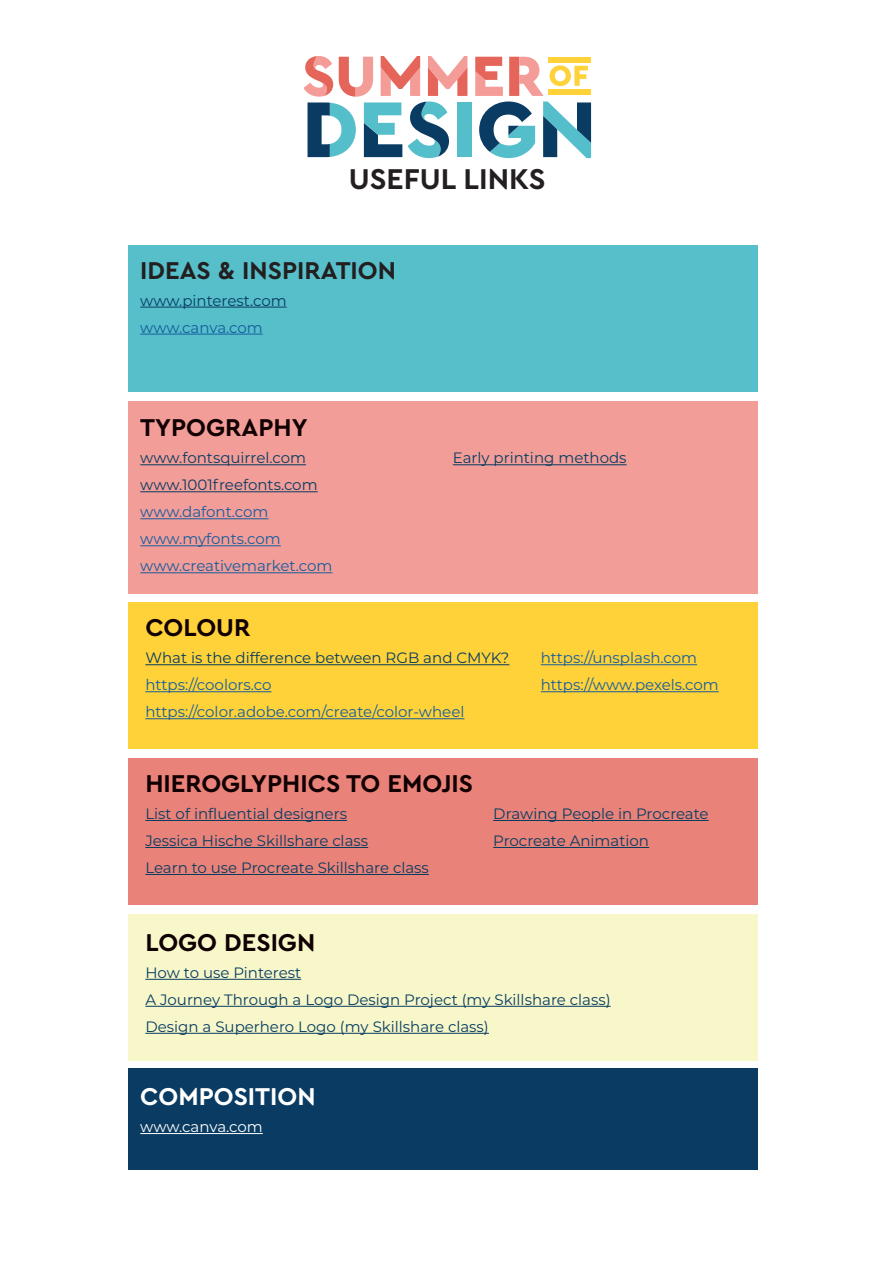
<style>
.page{position:relative;width:893px;height:1263px;background:#fff}
.page>*{position:absolute;margin:0;border:0;box-sizing:border-box;transform-origin:0 0}
.t1{font:700 30px "Cera Basic";color:#231f20}
.t2{font:700 25.5px "Cera Basic";color:#110002}
.t3{font:700 25.5px "Cera Basic";color:#231f20}
.t4{font:700 25.5px "Cera Basic";color:#fff}
.t5{font:15px/27px "Montserrat";color:#083c61}
.t6{font:15px/27px "Montserrat";color:#175d9e}
.t7{font:15px "Montserrat";color:#0a3c63}
.t8{font:15px "Montserrat";letter-spacing:-.005em;color:#fff}
</style>
<div class="page">
<div style="left:128px;top:245px;width:630px;height:146px;background:#56bfca"></div>
<div style="left:128px;top:401px;width:630px;height:192px;background:#f39d98"></div>
<div style="left:128px;top:603px;width:630px;height:146px;background:#fed238"></div>
<div style="left:128px;top:758px;width:630px;height:146px;background:#e98279"></div>
<div style="left:128px;top:914px;width:630px;height:146px;background:#f7f7ca"></div>
<hr style="left:140px;top:307px;width:147px;height:1px;background:#0a3c63">
<hr style="left:140px;top:334px;width:123px;height:1px;background:#175d9e">
<div style="left:128px;top:1068px;width:630px;height:101px;background:#0a3c63"></div>
<hr style="left:140px;top:464px;width:166px;height:1px;background:#083c61">
<hr style="left:140px;top:491px;width:178px;height:1px;background:#083c61">
<hr style="left:140px;top:518px;width:129px;height:1px;background:#175d9e">
<hr style="left:140px;top:545px;width:141px;height:1px;background:#175d9e">
<hr style="left:140px;top:572px;width:192px;height:1px;background:#175d9e">
<hr style="left:145px;top:664px;width:364px;height:1px;background:#083c61">
<hr style="left:145px;top:691px;width:126px;height:1px;background:#175d9e">
<hr style="left:145px;top:718px;width:319px;height:1px;background:#175d9e">
<hr style="left:541px;top:664px;width:156px;height:1px;background:#175d9e">
<hr style="left:541px;top:691px;width:178px;height:1px;background:#175d9e">
<hr style="left:145px;top:820px;width:202px;height:1px;background:#083c61">
<hr style="left:145px;top:847px;width:223px;height:1px;background:#083c61">
<hr style="left:145px;top:874px;width:284px;height:1px;background:#083c61">
<hr style="left:493px;top:820px;width:216px;height:1px;background:#083c61">
<hr style="left:493px;top:847px;width:156px;height:1px;background:#083c61">
<hr style="left:145px;top:979px;width:156px;height:1px;background:#083c61">
<hr style="left:145px;top:1006px;width:466px;height:1px;background:#083c61">
<hr style="left:145px;top:1033px;width:344px;height:1px;background:#083c61">
<hr style="left:140px;top:1133px;width:123px;height:1px;background:#fff">
<div style="left:457px;top:102px;width:14px;height:55px;background:#54bfcb"></div>
<svg style="left:303px;top:56px;width:164px;height:102px"></svg>
<svg style="left:475px;top:57px;width:116px;height:101px"></svg>
<hr style="left:453px;top:464px;width:174px;height:1px;background:#083c61">
<h1 class="t1" style="left:349px;top:161px;width:198px">USEFUL LINKS</h1>
<h2 class="t3" style="left:140px;top:255px;width:257px">IDEAS &amp; INSPIRATION</h2>
<p class="t7" style="left:140px;top:290px;width:148px">www.pinterest.com</p>
<p class="t6" style="left:140px;top:313px;width:124px">www.canva.com</p>
<h2 class="t2" style="left:140px;top:413px;width:169px">TYPOGRAPHY</h2>
<p class="t5" style="left:140px;top:444px;width:179px">www.fontsquirrel.com www.1001freefonts.com</p>
<p class="t6" style="left:140px;top:498px;width:194px">www.dafont.com www.myfonts.com www.creativemarket.com</p>
<p class="t5" style="left:453px;top:444px;width:175px">Early printing methods</p>
<h2 class="t2" style="left:145px;top:613px;width:107px">COLOUR</h2>
<p class="t5" style="left:145px;top:644px;width:366px">What is the difference between RGB and CMYK?</p>
<p class="t6" style="left:145px;top:671px;width:321px">https://coolors.co https://color.adobe.com/create/color-wheel</p>
<p class="t6" style="left:541px;top:644px;width:179px">https://unsplash.com https://www.pexels.com</p>
<h2 class="t2" style="left:145px;top:768px;width:329px">HIEROGLYPHICS TO EMOJIS</h2>
<p class="t5" style="left:145px;top:800px;width:285px">List of influential designers<br>Jessica Hische Skillshare class<br>Learn to use Procreate Skillshare class</p>
<p class="t5" style="left:493px;top:800px;width:217px">Drawing People in Procreate<br>Procreate Animation</p>
<h2 class="t2" style="left:145px;top:927px;width:171px">LOGO DESIGN</h2>
<p class="t5" style="left:145px;top:958px;width:467px">How to use Pinterest<br>A Journey Through a Logo Design Project (my Skillshare class)<br>Design a Superhero Logo (my Skillshare class)</p>
<h2 class="t4" style="left:140px;top:1081px;width:177px">COMPOSITION</h2>
<p class="t8" style="left:140px;top:1116px;width:124px">www.canva.com</p>
</div>
